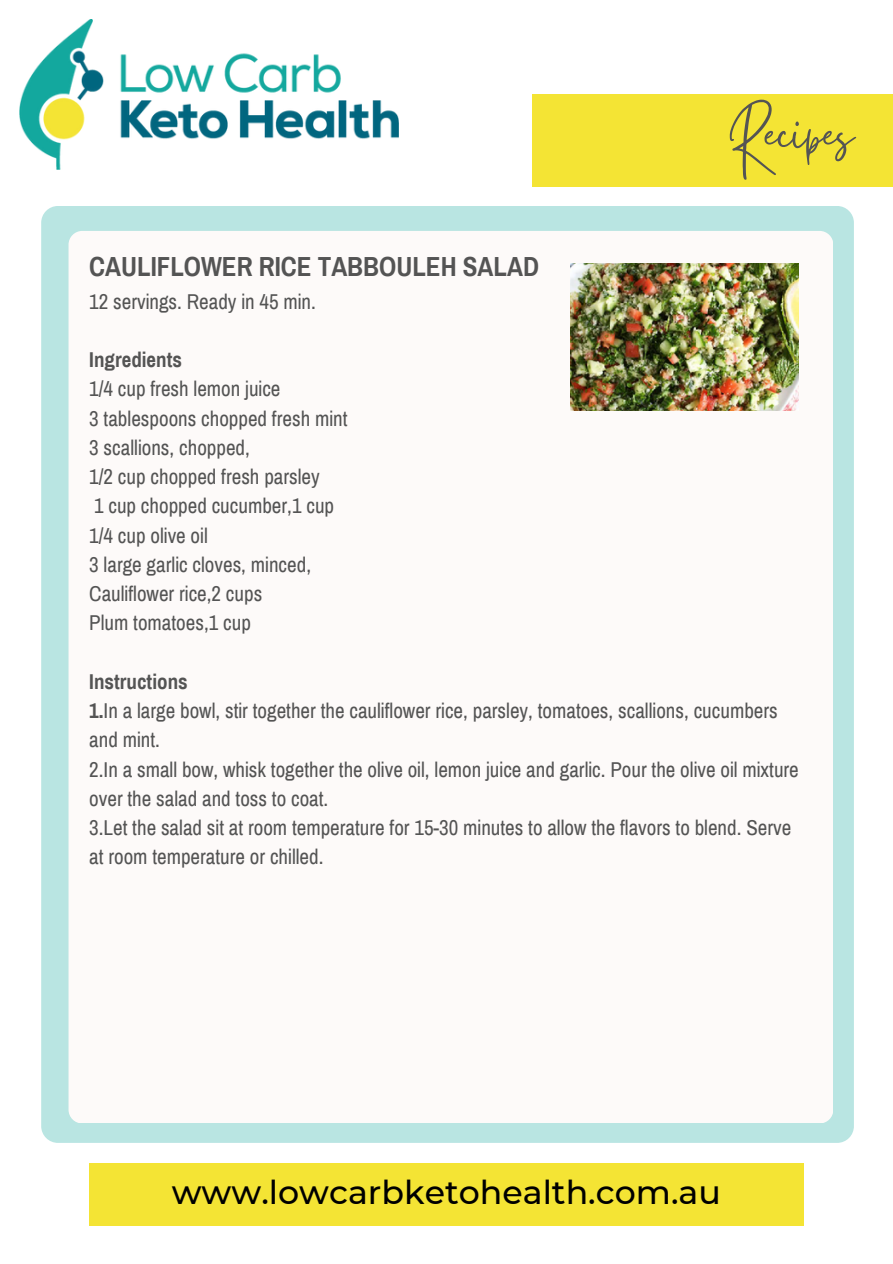
<style>
.page{position:relative;width:893px;height:1264px;background:#fff}
.page>*{position:absolute;margin:0;border:0;box-sizing:border-box;transform-origin:0 0}
.t1{font:60.75px "Gistesy";color:#545454}
.t2{font:500 33.15px "Montserrat";color:#000}
.t3{font:700 27px "Archivo Narrow";color:#545454}
.t4{font:21px/29.2px "Archivo Narrow";color:#545454}
.t5{font:700 21px "Archivo Narrow";color:#545454}
.s1{font-weight:700}
</style>
<div class="page">
<div style="left:532px;top:95px;width:360px;height:92px;background:#f4e434"></div>
<div style="left:41px;top:206px;width:812px;height:936px;background:#b9e5e2;border-radius:17px"></div>
<div style="left:68px;top:231px;width:765px;height:892px;background:#fdfaf9;border-radius:14px"></div>
<img style="left:20px;top:20px;width:378px;height:149px">
<div style="left:89px;top:1162px;width:714px;height:63px;background:#f4e434"></div>
<img style="left:570px;top:263px;width:228px;height:148px">
<h1 class="t1" style="left:726px;top:91px;width:129px">Recipes</h1>
<p class="t3" style="left:89px;top:252px;width:451px">CAULIFLOWER RICE TABBOULEH SALAD</p>
<p class="t4" style="left:89px;top:287px;width:228px">12 servings. Ready in 45 min.</p>
<p class="t5" style="left:89px;top:349px;width:94px">Ingredients</p>
<p class="t4" style="left:89px;top:375px;width:260px">1/4 cup fresh lemon juice<br>3 tablespoons chopped fresh mint<br>3 scallions, chopped,<br>1/2 cup chopped fresh parsley<br>1 cup chopped cucumber,1 cup<br>1/4 cup olive oil<br>3 large garlic cloves, minced,<br>Cauliflower rice,2 cups<br>Plum tomatoes,1 cup</p>
<p class="t4" style="left:89px;top:667px;width:711px"><span class="s1">Instructions<br>1.</span>In a large bowl, stir together the cauliflower rice, parsley, tomatoes, scallions, cucumbers and mint.<br>2.In a small bow, whisk together the olive oil, lemon juice and garlic. Pour the olive oil mixture over the salad and toss to coat.<br>3.Let the salad sit at room temperature for 15-30 minutes to allow the flavors to blend. Serve at room temperature or chilled.</p>
<h2 class="t2" style="left:172px;top:1172px;width:550px">www.lowcarbketohealth.com.au</h2>
</div>
